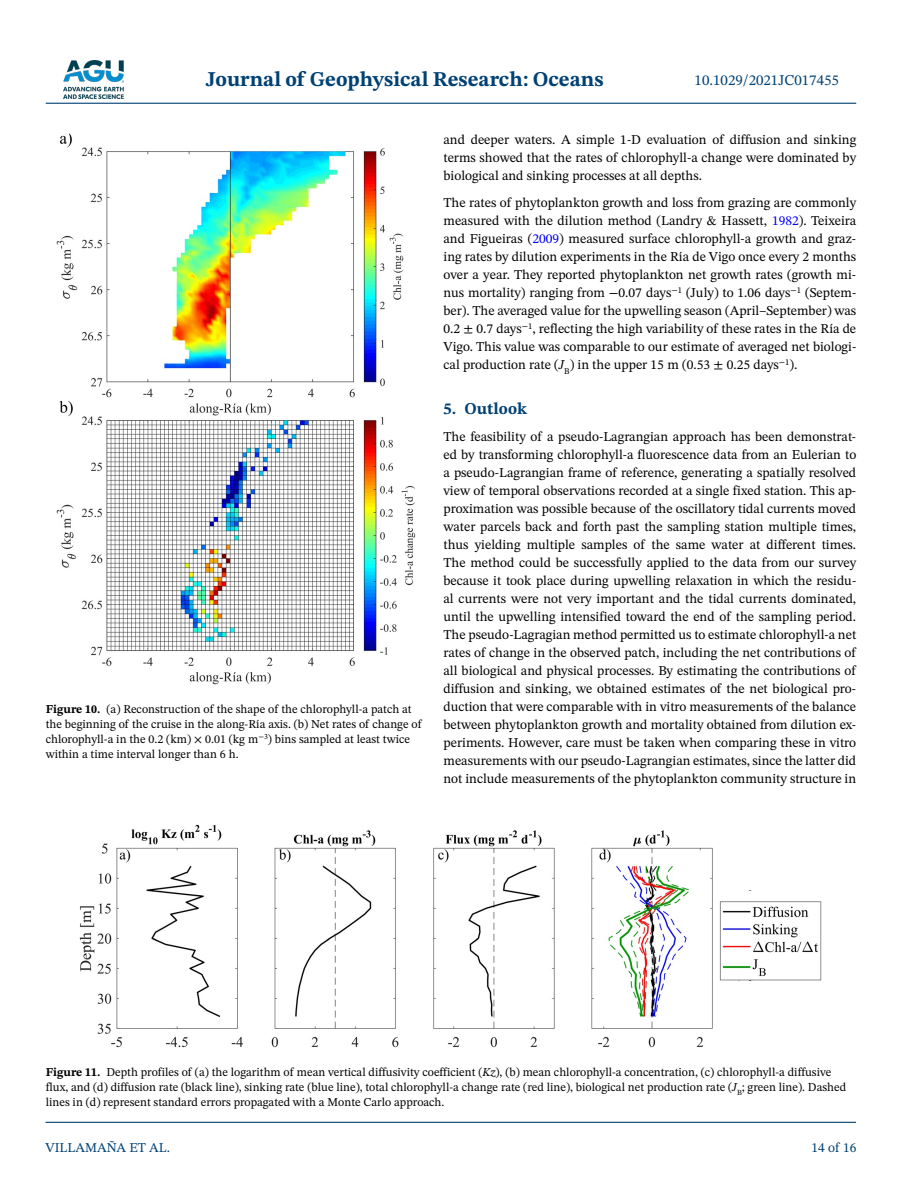
<style>
.page{position:relative;width:902px;height:1183px;background:#fff}
.page>*{position:absolute;margin:0;border:0;box-sizing:border-box;transform-origin:0 0}
.t1{font:700 21px "STIX Two Text";color:#004174}
.t2{font:700 16.5px "STIX Two Text";color:#004174}
.t3{font:15px "STIX Two Text";color:#004174}
.t4{font:13.5px/18px "STIX Two Text";color:#000;text-align:justify}
.t5{font:13.5px "STIX Two Text";color:#004174}
.t6{font:12px/15px "STIX Two Text";color:#000}
.s1{font-weight:700}
.s2{color:#00f}
.s3{font-style:italic}
</style>
<div class="page">
<img style="left:63px;top:60px;width:60px;height:39px">
<hr style="left:46px;top:103px;width:810px;height:1px;background:#004174">
<hr style="left:45px;top:1121px;width:810px;height:1px;background:#004174">
<img style="left:56px;top:134px;width:359px;height:550px">
<img style="left:79px;top:824px;width:742px;height:223px">
<h1 class="t1" style="left:206px;top:64px;width:399px">Journal of Geophysical Research: Oceans</h1>
<p class="t3" style="left:694px;top:69px;width:146px">10.1029/2021JC017455</p>
<p class="t6" style="left:46px;top:701px;width:377px"><span class="s1">Figure 10.</span> (a) Reconstruction of the shape of the chlorophyll-a patch at the beginning of the cruise in the along-Ría axis. (b) Net rates of change of chlorophyll-a in the 0.2 (km) × 0.01 (kg m<sup>−3</sup>) bins sampled at least twice within a time interval longer than 6 h.</p>
<p class="t4" style="left:443px;top:130px;width:414px">and deeper waters. A simple 1-D evaluation of diffusion and sinking terms showed that the rates of chlorophyll-a change were dominated by biological and sinking processes at all depths.</p>
<p class="t4" style="left:443px;top:193px;width:414px">The rates of phytoplankton growth and loss from grazing are commonly measured with the dilution method (Landry &amp; Hassett, <span class="s2">1982</span>). Teixeira and Figueiras (<span class="s2">2009</span>) measured surface chlorophyll-a growth and graz&shy;ing rates by dilution experiments in the Ría de Vigo once every 2 months over a year. They reported phytoplankton net growth rates (growth mi&shy;nus mortality) ranging from −0.07 days<sup>−1</sup> (July) to 1.06 days<sup>−1</sup> (Septem&shy;ber). The averaged value for the upwelling season (April–September) was 0.2 ± 0.7 days<sup>−1</sup>, reflecting the high variability of these rates in the Ría de Vigo. This value was comparable to our estimate of averaged net biologi&shy;cal production rate (<span class="s3">J</span><sub>B</sub>) in the upper 15 m (0.53 ± 0.25 days<sup>−1</sup>).</p>
<p class="t2" style="left:443px;top:397px;width:85px">5. Outlook</p>
<p class="t4" style="left:443px;top:427px;width:414px">The feasibility of a pseudo-Lagrangian approach has been demonstrat&shy;ed by transforming chlorophyll-a fluorescence data from an Eulerian to a pseudo-Lagrangian frame of reference, generating a spatially resolved view of temporal observations recorded at a single fixed station. This ap&shy;proximation was possible because of the oscillatory tidal currents moved water parcels back and forth past the sampling station multiple times, thus yielding multiple samples of the same water at different times.<br>The method could be successfully applied to the data from our survey because it took place during upwelling relaxation in which the residu&shy;al currents were not very important and the tidal currents dominated, until the upwelling intensified toward the end of the sampling period.<br>The pseudo-Lagragian method permitted us to estimate chlorophyll-a net rates of change in the observed patch, including the net contributions of all biological and physical processes. By estimating the contributions of diffusion and sinking, we obtained estimates of the net biological pro&shy;duction that were comparable with in vitro measurements of the balance between phytoplankton growth and mortality obtained from dilution ex&shy;periments. However, care must be taken when comparing these in vitro measurements with our pseudo-Lagrangian estimates, since the latter did not include measurements of the phytoplankton community structure in</p>
<p class="t6" style="left:46px;top:1064px;width:801px"><span class="s1">Figure 11.</span> Depth profiles of (a) the logarithm of mean vertical diffusivity coefficient (<span class="s3">Kz</span>), (b) mean chlorophyll-a concentration, (c) chlorophyll-a diffusive flux, and (d) diffusion rate (black line), sinking rate (blue line), total chlorophyll-a change rate (red line), biological net production rate (<span class="s3">J</span><sub>B</sub>; green line). Dashed lines in (d) represent standard errors propagated with a Monte Carlo approach.</p>
<p class="t5" style="left:45px;top:1137px;width:126px">VILLAMAÑA ET AL.</p>
<p class="t5" style="left:811px;top:1137px;width:46px">14 of 16</p>
</div>
